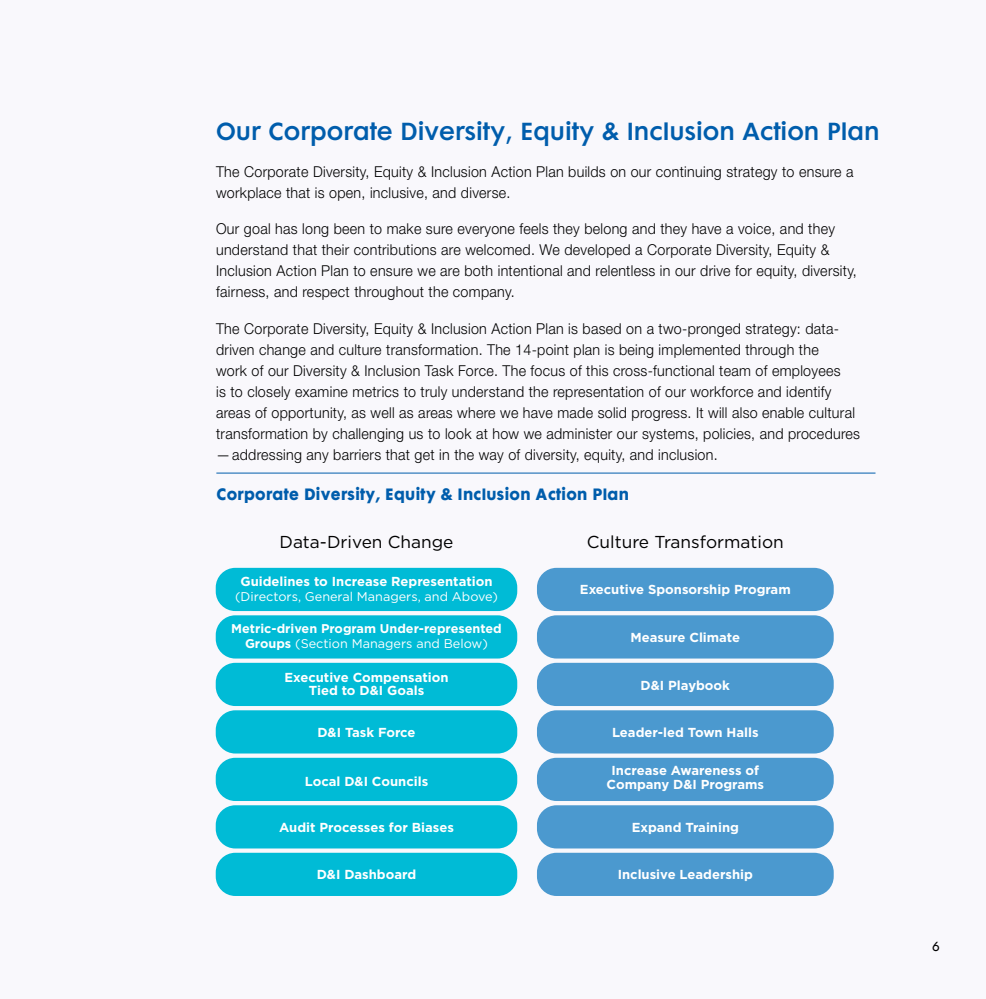
<style>
.page{position:relative;width:986px;height:999px;background:#f9f8fc}
.page>*{position:absolute;margin:0;border:0;box-sizing:border-box;transform-origin:0 0}
.t1{font:700 27.6px "Gotham";color:#000}
.t2{font:22.5px "Cg Futura Maxi De";color:#005dac}
.t3{font:17.25px "Gotham";color:#000}
.t4{font:300 15px/21px "Helvetica Neue LT Std";letter-spacing:.02em;color:#000;scale:.95 1}
.t5{font:15px "Cg Futura Maxi Bd";letter-spacing:.025em;color:#005dac;scale:.95 1}
.t6{font:700 13.05px/13px "Gotham";color:#fff;text-align:center}
.t7{font:700 12.6px/14.4px "Gotham";color:#fff;text-align:center}
.t8{font:12.6px "Gotham";color:#fff}
.t9{font:12px "Cg Futura Maxi Bk";color:#000}
.s1{font-weight:400}
</style>
<div class="page">
<hr style="left:216px;top:473px;width:659px;height:1px;background:#005dac">
<div style="left:216px;top:568px;width:301px;height:43px;background:#00bbd6;border-radius:20px"></div>
<div style="left:216px;top:615px;width:301px;height:44px;background:#00bbd6;border-radius:20px"></div>
<div style="left:216px;top:663px;width:301px;height:43px;background:#00bbd6;border-radius:20px"></div>
<div style="left:216px;top:710px;width:301px;height:44px;background:#00bbd6;border-radius:20px"></div>
<div style="left:216px;top:758px;width:301px;height:43px;background:#00bbd6;border-radius:20px"></div>
<div style="left:216px;top:805px;width:301px;height:43px;background:#00bbd6;border-radius:20px"></div>
<div style="left:216px;top:853px;width:301px;height:43px;background:#00bbd6;border-radius:20px"></div>
<div style="left:537px;top:568px;width:296px;height:43px;background:#4b99cf;border-radius:20px"></div>
<div style="left:537px;top:615px;width:296px;height:44px;background:#4b99cf;border-radius:20px"></div>
<div style="left:537px;top:663px;width:296px;height:43px;background:#4b99cf;border-radius:20px"></div>
<div style="left:537px;top:710px;width:296px;height:44px;background:#4b99cf;border-radius:20px"></div>
<div style="left:537px;top:758px;width:296px;height:43px;background:#4b99cf;border-radius:20px"></div>
<div style="left:537px;top:805px;width:296px;height:43px;background:#4b99cf;border-radius:20px"></div>
<div style="left:537px;top:853px;width:296px;height:43px;background:#4b99cf;border-radius:20px"></div>
<h2 class="t2" style="left:216px;top:118px;width:665px">Our Corporate Diversity, Equity &amp; Inclusion Action Plan</h2>
<p class="t4" style="left:216px;top:160px;width:672px">The Corporate Diversity, Equity &amp; Inclusion Action Plan builds on our continuing strategy to ensure a workplace that is open, inclusive, and diverse.</p>
<p class="t4" style="left:216px;top:218px;width:676px">Our goal has long been to make sure everyone feels they belong and they have a voice, and they understand that their contributions are welcomed. We developed a Corporate Diversity, Equity &amp; Inclusion Action Plan to ensure we are both intentional and relentless in our drive for equity, diversity, fairness, and respect throughout the company.</p>
<p class="t4" style="left:216px;top:318px;width:679px">The Corporate Diversity, Equity &amp; Inclusion Action Plan is based on a two-pronged strategy: data&shy;driven change and culture transformation. The 14-point plan is being implemented through the<br>work of our Diversity &amp; Inclusion Task Force. The focus of this cross-functional team of employees<br>is to closely examine metrics to truly understand the representation of our workforce and identify areas of opportunity, as well as areas where we have made solid progress. It will also enable cultural transformation by challenging us to look at how we administer our systems, policies, and procedures</p>
<p class="t4" style="left:216px;top:444px;width:529px">— addressing any barriers that get in the way of diversity, equity, and inclusion.</p>
<h1 class="t1" style="left:323px;top:347px;width:371px">D&amp;I Corporate Action Plan</h1>
<p class="t5" style="left:216px;top:485px;width:436px">Corporate Diversity, Equity &amp; Inclusion Action Plan</p>
<p class="t3" style="left:279px;top:531px;width:175px">Data-Driven Change</p>
<p class="t3" style="left:587px;top:531px;width:198px">Culture Transformation</p>
<p class="t6" style="left:240px;top:575px;width:253px">Guidelines to Increase Representation</p>
<p class="t8" style="left:235px;top:588px;width:264px">(Directors, General Managers, and Above)</p>
<p class="t7" style="left:231px;top:622px;width:272px">Metric-driven Program Under-represented<br>Groups <span class="s1">(Section Managers and Below)</span></p>
<p class="t6" style="left:284px;top:670px;width:165px">Executive Compensation<br>Tied to D&amp;I Goals</p>
<p class="t6" style="left:317px;top:726px;width:100px">D&amp;I Task Force</p>
<p class="t6" style="left:305px;top:774px;width:125px">Local D&amp;I Councils</p>
<p class="t6" style="left:279px;top:821px;width:176px">Audit Processes for Biases</p>
<p class="t6" style="left:317px;top:868px;width:101px">D&amp;I Dashboard</p>
<p class="t6" style="left:580px;top:583px;width:212px">Executive Sponsorship Program</p>
<p class="t6" style="left:630px;top:631px;width:111px">Measure Climate</p>
<p class="t6" style="left:640px;top:679px;width:91px">D&amp;I Playbook</p>
<p class="t6" style="left:612px;top:726px;width:148px">Leader-led Town Halls</p>
<p class="t6" style="left:606px;top:763px;width:159px;line-height:14.4px">Increase Awareness of<br>Company D&amp;I Programs</p>
<p class="t6" style="left:631px;top:821px;width:109px">Expand Training</p>
<p class="t6" style="left:617px;top:868px;width:137px">Inclusive Leadership</p>
<p class="t9" style="left:932px;top:939px;width:9px">6</p>
</div>
